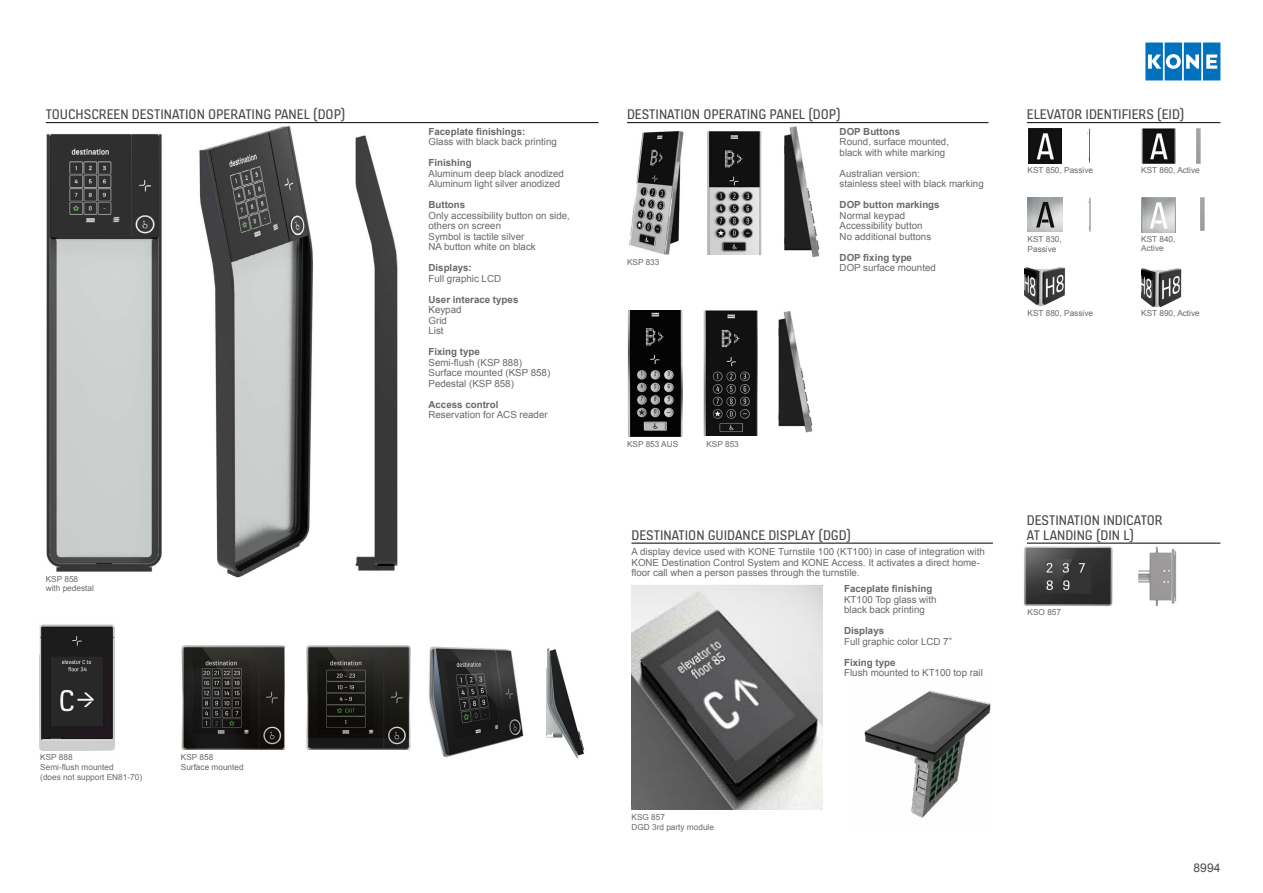
<style>
.page{position:relative;width:1263px;height:893px;background:#fff}
.page>*{position:absolute;margin:0;border:0;box-sizing:border-box;transform-origin:0 0}
.t1{font:15px/15px "KONE Information v 13";color:#494948}
.t2{font:12px "Arial";color:#494948}
.t3{font:9.75px/10.5px "Arial";color:#6a6969}
.t4{font:700 9.75px "Arial";color:#6a6969}
.t5{font:8.25px/9.8px "Arial";color:#6a6969}
</style>
<div class="page">
<svg style="left:1145px;top:43px;width:75px;height:37px"></svg>
<img style="left:39px;top:624px;width:76px;height:127px">
<img style="left:1024px;top:542px;width:93px;height:64px">
<hr style="left:1027px;top:543px;width:193px;height:1px;background:#000">
<hr style="left:1027px;top:122px;width:193px;height:1px;background:#000">
<img style="left:1024px;top:266px;width:41px;height:41px">
<img style="left:1141px;top:268px;width:41px;height:39px">
<img style="left:1141px;top:198px;width:35px;height:34px">
<img style="left:1201px;top:197px;width:4px;height:34px">
<img style="left:1028px;top:197px;width:34px;height:35px">
<img style="left:1087px;top:197px;width:4px;height:34px">
<img style="left:1028px;top:129px;width:34px;height:34px">
<img style="left:1087px;top:129px;width:3px;height:34px">
<img style="left:1196px;top:129px;width:5px;height:34px">
<img style="left:1141px;top:129px;width:34px;height:34px">
<hr style="left:631px;top:543px;width:362px;height:1px;background:#000">
<img style="left:864px;top:690px;width:127px;height:128px">
<img style="left:631px;top:585px;width:192px;height:225px">
<hr style="left:627px;top:122px;width:361px;height:1px;background:#000">
<img style="left:629px;top:131px;width:55px;height:124px">
<img style="left:707px;top:131px;width:54px;height:123px">
<img style="left:784px;top:126px;width:36px;height:132px">
<img style="left:779px;top:311px;width:34px;height:122px">
<img style="left:703px;top:310px;width:55px;height:125px">
<img style="left:627px;top:310px;width:55px;height:127px">
<img style="left:189px;top:123px;width:150px;height:455px">
<img style="left:46px;top:134px;width:116px;height:437px">
<img style="left:355px;top:135px;width:43px;height:436px">
<hr style="left:46px;top:122px;width:553px;height:1px;background:#000">
<img style="left:546px;top:648px;width:39px;height:111px">
<img style="left:428px;top:646px;width:96px;height:111px">
<img style="left:306px;top:645px;width:104px;height:105px">
<img style="left:181px;top:645px;width:104px;height:105px">
<img style="left:1138px;top:546px;width:39px;height:60px">
<h1 class="t1" style="left:46px;top:106px;width:301px">TOUCHSCREEN DESTINATION OPERATING PANEL (DOP)</h1>
<p class="t5" style="left:46px;top:574px;width:50px">KSP 858 with pedestal</p>
<p class="t5" style="left:40px;top:752px;width:103px">KSP 888<br>Semi-flush mounted<br>(does not support EN81-70)</p>
<p class="t5" style="left:181px;top:752px;width:64px">KSP 858<br>Surface mounted</p>
<p class="t4" style="left:428px;top:125px;width:98px">Faceplate finishings:</p>
<p class="t3" style="left:428px;top:137px;width:130px">Glass with black back printing</p>
<p class="t4" style="left:428px;top:156px;width:45px">Finishing</p>
<p class="t3" style="left:428px;top:168px;width:137px">Aluminum deep black anodized<br>Aluminum light silver anodized</p>
<p class="t4" style="left:428px;top:198px;width:38px">Buttons</p>
<p class="t3" style="left:428px;top:210px;width:143px">Only accessibility button on side, others on screen<br>Symbol is tactile silver<br>NA button white on black</p>
<p class="t4" style="left:428px;top:261px;width:45px">Displays:</p>
<p class="t3" style="left:428px;top:273px;width:74px">Full graphic LCD</p>
<p class="t4" style="left:428px;top:293px;width:91px">User interace types</p>
<p class="t3" style="left:428px;top:305px;width:35px">Keypad<br>Grid<br>List</p>
<p class="t4" style="left:428px;top:345px;width:53px">Fixing type</p>
<p class="t3" style="left:428px;top:357px;width:123px">Semi-flush (KSP 888)<br>Surface mounted (KSP 858)<br>Pedestal (KSP 858)</p>
<p class="t4" style="left:428px;top:398px;width:71px">Access control</p>
<p class="t3" style="left:428px;top:410px;width:121px">Reservation for ACS reader</p>
<h1 class="t1" style="left:627px;top:106px;width:215px">DESTINATION OPERATING PANEL (DOP)</h1>
<p class="t5" style="left:627px;top:257px;width:34px">KSP 833</p>
<p class="t4" style="left:840px;top:125px;width:62px">DOP Buttons</p>
<p class="t3" style="left:840px;top:137px;width:111px">Round, surface mounted, black with white marking</p>
<p class="t3" style="left:840px;top:168px;width:146px">Australian version:<br>stainless steel with black marking</p>
<p class="t4" style="left:840px;top:198px;width:102px">DOP button markings</p>
<p class="t3" style="left:840px;top:210px;width:93px">Normal keypad<br>Accessibility button<br>No additional buttons</p>
<p class="t4" style="left:840px;top:251px;width:74px">DOP fixing type</p>
<p class="t3" style="left:840px;top:263px;width:98px">DOP surface mounted</p>
<h1 class="t1" style="left:1027px;top:106px;width:159px">ELEVATOR IDENTIFIERS (EID)</h1>
<p class="t5" style="left:1027px;top:166px;width:67px">KST 850, Passive</p>
<p class="t5" style="left:1141px;top:166px;width:60px">KST 860, Active</p>
<p class="t5" style="left:1027px;top:234px;width:36px">KST 830,<br>Passive</p>
<p class="t5" style="left:1141px;top:234px;width:36px">KST 840,<br>Active</p>
<p class="t5" style="left:1027px;top:309px;width:67px">KST 880, Passive</p>
<p class="t5" style="left:1141px;top:309px;width:60px">KST 890, Active</p>
<p class="t5" style="left:627px;top:439px;width:53px">KSP 853 AUS</p>
<p class="t5" style="left:706px;top:439px;width:34px">KSP 853</p>
<h1 class="t1" style="left:631px;top:526px;width:221px">DESTINATION GUIDANCE DISPLAY (DGD)</h1>
<p class="t3" style="left:631px;top:547px;width:355px">A display device used with KONE Turnstile 100 (KT100) in case of integration with<br>KONE Destination Control System and KONE Access. It activates a direct home&shy;floor call when a person passes through the turnstile.</p>
<p class="t4" style="left:844px;top:582px;width:90px">Faceplate finishing</p>
<p class="t3" style="left:844px;top:594px;width:94px">KT100 Top glass with black back printing</p>
<p class="t4" style="left:844px;top:624px;width:42px">Displays</p>
<p class="t3" style="left:844px;top:636px;width:109px">Full graphic color LCD 7”</p>
<p class="t4" style="left:844px;top:656px;width:53px">Fixing type</p>
<p class="t3" style="left:844px;top:667px;width:140px">Flush mounted to KT100 top rail</p>
<h1 class="t1" style="left:1027px;top:511px;width:137px">DESTINATION INDICATOR<br>AT LANDING (DIN L)</h1>
<p class="t5" style="left:1027px;top:608px;width:35px">KSO 857</p>
<p class="t5" style="left:631px;top:812px;width:84px">KSG 857<br>DGD 3rd party module</p>
<p class="t2" style="left:1193px;top:860px;width:28px">8994</p>
</div>
